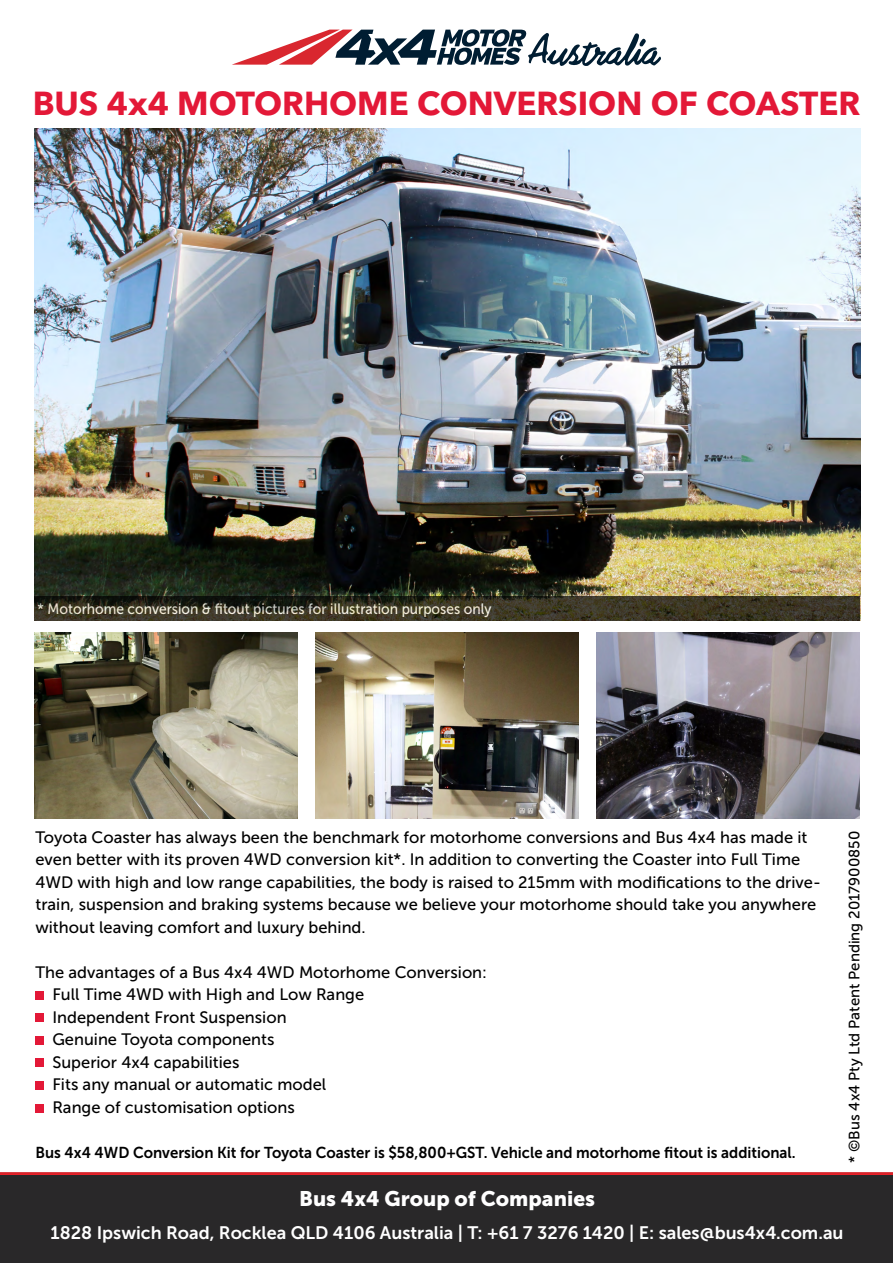
<style>
.page{position:relative;width:893px;height:1263px;background:#fff}
.page>*{position:absolute;margin:0;border:0;box-sizing:border-box;transform-origin:0 0}
.t1{font:700 33px "Avenir Next LT Pro";color:#e31837}
.t2{font:21px "Museo Sans 900";color:#fff}
.t3{font:18px "Museo Sans 700";color:#fff}
.t4{font:16.5px/22.5px "Museo Sans 500";color:#000}
.t5{font:15.75px "Museo Sans 700";color:#000;scale:.95 1}
.t6{font:15px "Museo Sans 500";color:#fff;scale:.92 1}
.t7{font:15px "Museo Sans 500";color:#000}
</style>
<div class="page">
<svg style="left:232px;top:29px;width:429px;height:37px"></svg>
<img style="left:34px;top:129px;width:826px;height:467px">
<svg style="left:0;top:1172px;width:893px;height:4px;background:#b12a30"></svg>
<div style="left:0;top:1176px;width:893px;height:87px;background:#292829"></div>
<div style="left:35px;top:1037px;width:9px;height:8px;background:#e31837"></div>
<div style="left:35px;top:991px;width:9px;height:8px;background:#e31837"></div>
<div style="left:35px;top:1013px;width:9px;height:9px;background:#e31837"></div>
<div style="left:35px;top:1058px;width:9px;height:8px;background:#e31837"></div>
<div style="left:35px;top:1081px;width:9px;height:9px;background:#e31837"></div>
<div style="left:35px;top:1104px;width:9px;height:8px;background:#e31837"></div>
<img style="left:34px;top:632px;width:264px;height:187px">
<img style="left:315px;top:632px;width:264px;height:187px">
<img style="left:596px;top:632px;width:264px;height:187px">
<svg style="left:34px;top:596px;width:826px;height:25px;background:#353121"></svg>
<h1 class="t1" style="left:33px;top:83px;width:829px">BUS 4x4 MOTORHOME CONVERSION OF COASTER</h1>
<p class="t6" style="left:38px;top:601px;width:495px">* Motorhome conversion &amp; fitout pictures for illustration purposes only</p>
<p class="t4" style="left:35px;top:826px;width:787px">Toyota Coaster has always been the benchmark for motorhome conversions and Bus 4x4 has made it even better with its proven 4WD conversion kit*. In addition to converting the Coaster into Full Time 4WD with high and low range capabilities, the body is raised to 215mm with modifications to the drive&shy;train, suspension and braking systems because we believe your motorhome should take you anywhere without leaving comfort and luxury behind.</p>
<p class="t4" style="left:52px;top:961px;width:436px;text-indent:-17px">The advantages of a Bus 4x4 4WD Motorhome Conversion:<br>Full Time 4WD with High and Low Range<br>Independent Front Suspension<br>Genuine Toyota components<br>Superior 4x4 capabilities<br>Fits any manual or automatic model<br>Range of customisation options</p>
<p class="t5" style="left:35px;top:1143px;width:802px">Bus 4x4 4WD Conversion Kit for Toyota Coaster is $58,800+GST. Vehicle and motorhome fitout is additional.</p>
<p class="t7" style="left:846px;top:1163px;width:333px;rotate:-90deg">* ©Bus 4x4 Pty Ltd Patent Pending 2017900850</p>
<p class="t2" style="left:299px;top:1187px;width:297px">Bus 4x4 Group of Companies</p>
<p class="t3" style="left:51px;top:1223px;width:794px">1828 Ipswich Road, Rocklea QLD 4106 Australia | T: +61 7 3276 1420 | E: sales@bus4x4.com.au</p>
</div>
